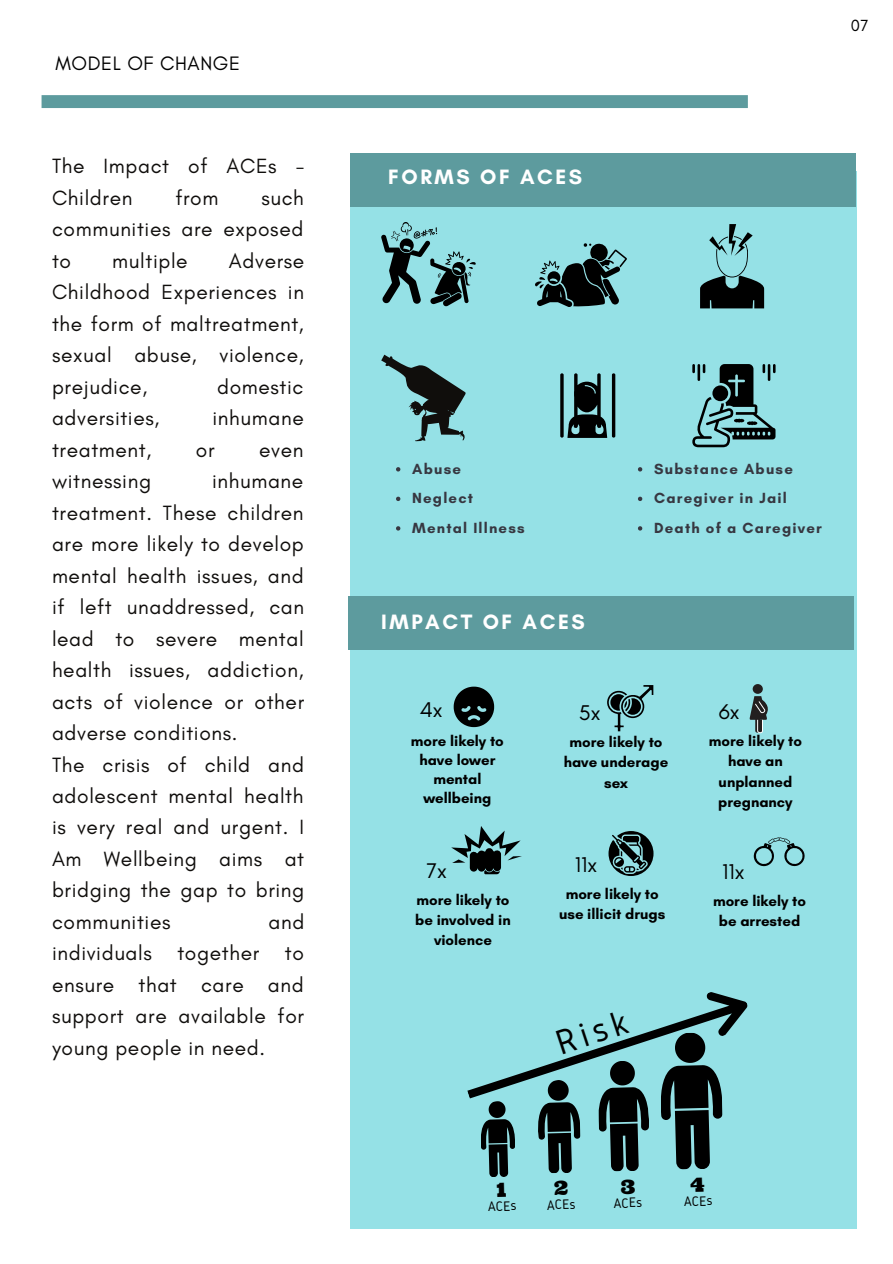
<style>
.page{position:relative;width:893px;height:1264px;background:#fff}
.page>*{position:absolute;margin:0;border:0;box-sizing:border-box;transform-origin:0 0}
.t1{font:36.15px "Gidole";color:#000}
.t2{font:21.75px "Glacial Indifference";color:#000}
.t3{font:700 21.15px "Glacial Indifference";letter-spacing:.12em;color:#fff}
.t4{font:21px/31.5px "Glacial Indifference";letter-spacing:.03em;color:#100e0c;text-align:justify}
.t5{font:19.8px "Glacial Indifference";letter-spacing:.03em;color:#000}
.t6{font:16.5px "Glacial Indifference";color:#000}
.t7{font:700 15px/20.2px "Glacial Indifference";color:#000;text-align:center}
.t8{font:700 15px/29.5px "Glacial Indifference";letter-spacing:.08em;color:#373741}
.t9{font:14.25px "Gidole";color:#000}
</style>
<div class="page">
<svg style="left:42px;top:95px;width:705px;height:13px"></svg>
<div style="left:351px;top:171px;width:505px;height:1057px;background:#95e1e6"></div>
<div style="left:349px;top:597px;width:504px;height:52px;background:#5d9b9e"></div>
<div style="left:351px;top:153px;width:504px;height:53px;background:#5d9b9e"></div>
<div style="left:752px;top:684px;width:10px;height:10px;background:#231f1f;border-radius:50%"></div>
<svg style="left:749px;top:696px;width:19px;height:38px"></svg>
<svg style="left:753px;top:837px;width:51px;height:29px"></svg>
<svg style="left:381px;top:222px;width:94px;height:84px"></svg>
<svg style="left:535px;top:243px;width:92px;height:63px"></svg>
<svg style="left:381px;top:355px;width:84px;height:86px"></svg>
<svg style="left:700px;top:224px;width:64px;height:84px"></svg>
<svg style="left:567px;top:373px;width:40px;height:65px"></svg>
<hr style="left:560px;top:373px;width:3px;height:64px;background:#000;border-radius:2px">
<hr style="left:612px;top:373px;width:3px;height:64px;background:#000;border-radius:2px">
<svg style="left:692px;top:364px;width:83px;height:83px"></svg>
<svg style="left:396px;top:467px;width:4px;height:4px"></svg>
<svg style="left:396px;top:496px;width:4px;height:5px"></svg>
<svg style="left:396px;top:526px;width:4px;height:4px"></svg>
<svg style="left:638px;top:467px;width:4px;height:4px"></svg>
<svg style="left:638px;top:496px;width:4px;height:5px"></svg>
<svg style="left:638px;top:526px;width:4px;height:4px"></svg>
<svg style="left:453px;top:686px;width:41px;height:41px"></svg>
<svg style="left:607px;top:685px;width:46px;height:46px"></svg>
<svg style="left:451px;top:826px;width:71px;height:48px"></svg>
<svg style="left:608px;top:831px;width:45px;height:45px"></svg>
<svg style="left:467px;top:992px;width:281px;height:185px"></svg>
<p class="t5" style="left:55px;top:51px;width:186px">MODEL OF CHANGE</p>
<p class="t4" style="left:52px;top:150px;width:254px">The Impact of ACEs -<br>Children</p>
<p class="t4" style="left:52px;top:182px;width:253px;text-indent:209px">such communities are exposed to</p>
<p class="t4" style="left:175px;top:182px;width:45px">from</p>
<p class="t4" style="left:52px;top:244px;width:254px;text-indent:177px">Adverse Childhood Experiences in the form of maltreatment, sexual abuse, violence, prejudice,</p>
<p class="t4" style="left:112px;top:244px;width:77px">multiple</p>
<p class="t4" style="left:217px;top:370px;width:88px">domestic</p>
<p class="t4" style="left:52px;top:402px;width:109px">adversities,</p>
<p class="t4" style="left:212px;top:402px;width:93px">inhumane</p>
<p class="t4" style="left:52px;top:433px;width:101px">treatment,</p>
<p class="t4" style="left:196px;top:433px;width:20px">or</p>
<p class="t4" style="left:259px;top:433px;width:46px">even</p>
<p class="t4" style="left:52px;top:465px;width:101px">witnessing</p>
<p class="t4" style="left:52px;top:465px;width:254px;text-align:left;text-indent:160px">inhumane treatment. These children are more likely to develop mental health issues, and if left unaddressed, can lead to severe mental health issues, addiction, acts of violence or other adverse conditions.<br>The crisis of child and adolescent mental health is very real and urgent. I<br>Am Wellbeing aims at bridging the gap to bring communities</p>
<p class="t4" style="left:52px;top:905px;width:254px;text-indent:216px">and individuals together to ensure that care and support are available for young people in need.</p>
<p class="t3" style="left:388px;top:164px;width:195px">FORMS OF ACES</p>
<p class="t6" style="left:850px;top:15px;width:19px">07</p>
<p class="t8" style="left:412px;top:453px;width:114px">Abuse<br>Neglect<br>Mental Illness</p>
<p class="t8" style="left:654px;top:453px;width:169px">Substance Abuse<br>Caregiver in Jail<br>Death of a Caregiver</p>
<p class="t3" style="left:381px;top:609px;width:205px">IMPACT OF ACES</p>
<p class="t2" style="left:420px;top:696px;width:24px">4x</p>
<p class="t7" style="left:411px;top:731px;width:94px;line-height:19px">more likely to have lower mental wellbeing</p>
<p class="t2" style="left:426px;top:857px;width:22px">7x</p>
<p class="t7" style="left:415px;top:889px;width:97px">more likely to be involved in violence</p>
<p class="t2" style="left:579px;top:699px;width:23px">5x</p>
<p class="t7" style="left:563px;top:732px;width:106px">more likely to have underage sex</p>
<p class="t2" style="left:575px;top:851px;width:24px">11x</p>
<p class="t7" style="left:559px;top:883px;width:108px">more likely to use illicit drugs</p>
<h1 class="t1" style="left:551px;top:1024px;width:76px;rotate:-18deg">Risk</h1>
<p class="t2" style="left:718px;top:698px;width:22px">6x</p>
<p class="t7" style="left:709px;top:730px;width:94px">more likely to have an unplanned pregnancy</p>
<p class="t2" style="left:722px;top:857px;width:24px">11x</p>
<p class="t7" style="left:713px;top:890px;width:94px">more likely to be arrested</p>
<p class="t9" style="left:488px;top:1198px;width:30px;rotate:-1deg">ACEs</p>
<p class="t9" style="left:547px;top:1196px;width:30px;rotate:-1deg">ACEs</p>
<p class="t9" style="left:613px;top:1195px;width:30px;rotate:-1deg">ACEs</p>
<p class="t9" style="left:683px;top:1193px;width:30px;rotate:-1deg">ACEs</p>
</div>
